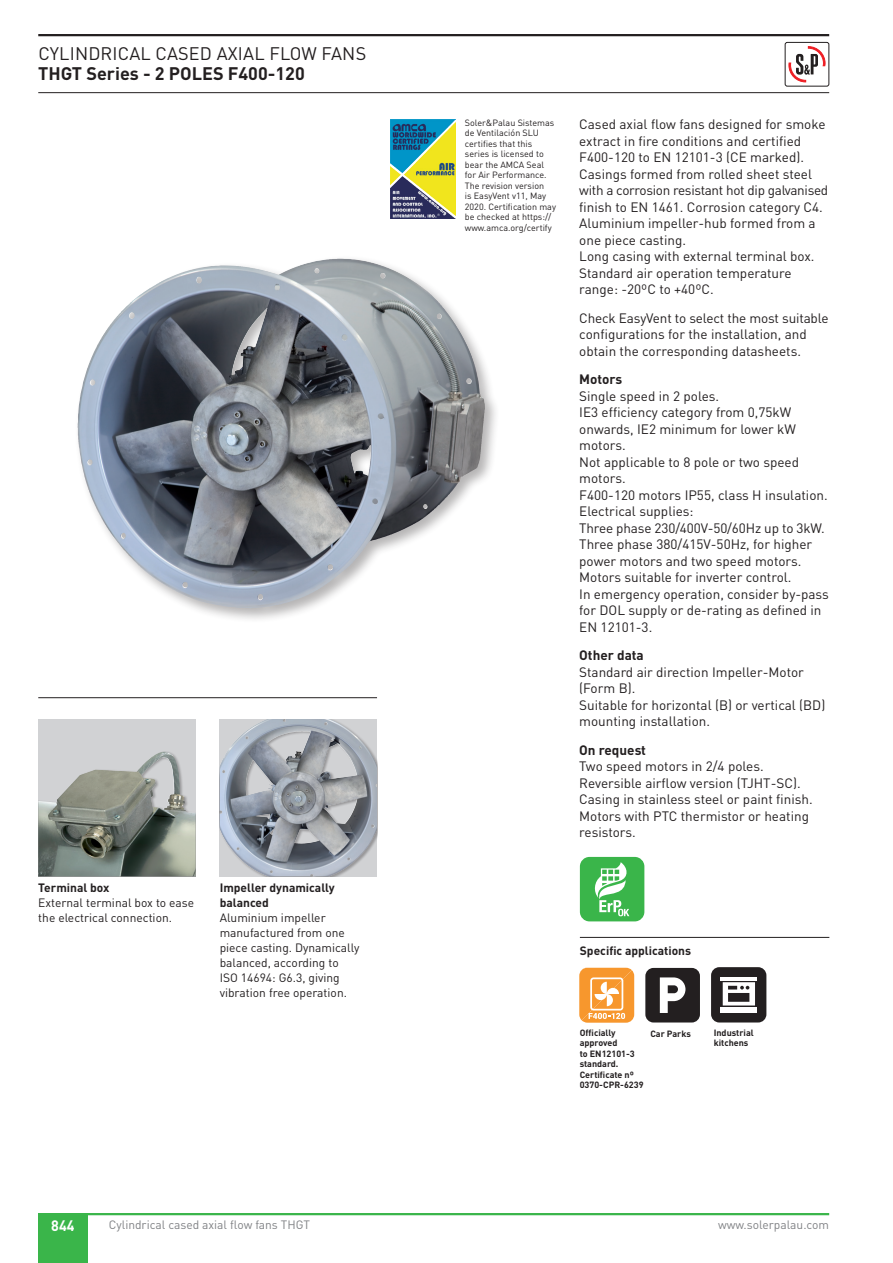
<style>
.page{position:relative;width:893px;height:1263px;background:#fff}
.page>*{position:absolute;margin:0;border:0;box-sizing:border-box;transform-origin:0 0}
.t1{font:18px "DIN Pro";letter-spacing:.01em;color:#231f20}
.t2{font:700 18px "DIN Pro";color:#231f20}
.t3{font:700 15px "DIN Pro";color:#fff;scale:.95 1}
.t4{font:13.5px/16.5px "DIN Pro";color:#231f20}
.t5{font:700 13.5px "DIN Pro";color:#231f20}
.t6{font:12px/15px "DIN Pro";color:#231f20}
.t7{font:700 12px/15px "DIN Pro";color:#231f20}
.t8{font:12px "DIN Pro";color:#808285}
.t9{font:9px/10.5px "DIN Pro";color:#231f20}
.t10{font:700 9px/10.5px "DIN Pro";color:#231f20}
</style>
<div class="page">
<hr style="left:38px;top:34px;width:791px;height:2px;background:#231f20">
<hr style="left:38px;top:92px;width:791px;height:1px;background:#231f20">
<svg style="left:788px;top:47px;width:38px;height:36px"></svg>
<div style="left:785px;top:42px;width:44px;height:44px;border:1px solid #231f20;border-radius:2px"></div>
<hr style="left:38px;top:1213px;width:791px;height:2px;background:#3ab54a">
<div style="left:38px;top:1214px;width:49px;height:49px;background:#3ab54a"></div>
<hr style="left:38px;top:697px;width:339px;height:1px;background:#231f20">
<div style="left:220px;top:719px;width:157px;height:157px;background:#231f20;opacity:.33"></div>
<img style="left:228px;top:719px;width:58px;height:32px">
<div style="left:38px;top:719px;width:158px;height:157px;background:#d1d2d4"></div>
<img style="left:38px;top:752px;width:158px;height:124px">
<hr style="left:580px;top:937px;width:249px;height:1px;background:#231f20">
<svg style="left:579px;top:968px;width:55px;height:55px;background:#f8ad59"></svg>
<div style="left:645px;top:968px;width:55px;height:54px;background:#231f20;border-radius:8px"></div>
<svg style="left:660px;top:977px;width:25px;height:36px"></svg>
<div style="left:580px;top:857px;width:64px;height:64px;background:#3ab54a;border-radius:10px"></div>
<svg style="left:594px;top:862px;width:35px;height:54px"></svg>
<div style="left:711px;top:967px;width:55px;height:55px;background:#231f20;border-radius:8px"></div>
<hr style="left:721px;top:977px;width:36px;height:3px;background:#fff">
<svg style="left:723px;top:982px;width:32px;height:23px"></svg>
<div style="left:721px;top:1007px;width:36px;height:6px;background:#fff"></div>
<img style="left:391px;top:119px;width:64px;height:100px">
<div style="left:74px;top:255px;width:426px;height:368px;background:#231f20;opacity:.33"></div>
<img style="left:147px;top:259px;width:190px;height:31px">
<h1 class="t1" style="left:38px;top:42px;width:329px">CYLINDRICAL CASED AXIAL FLOW FANS</h1>
<h1 class="t2" style="left:38px;top:61px;width:268px">THGT Series - 2 POLES F400-120</h1>
<p class="t7" style="left:38px;top:880px;width:73px">Terminal box</p>
<p class="t6" style="left:38px;top:895px;width:157px">External terminal box to ease the electrical connection.</p>
<p class="t7" style="left:220px;top:880px;width:116px">Impeller dynamically balanced</p>
<p class="t6" style="left:220px;top:910px;width:141px">Aluminium impeller manufactured from one piece casting. Dynamically balanced, according to<br>ISO 14694: G6.3, giving vibration free operation.</p>
<p class="t3" style="left:51px;top:1215px;width:26px">844</p>
<p class="t8" style="left:109px;top:1216px;width:203px">Cylindrical cased axial flow fans THGT</p>
<p class="t9" style="left:465px;top:117px;width:93px">Soler&amp;Palau Sistemas de Ventilación SLU certifies that this series is licensed to bear the AMCA Seal for Air Performance.<br>The revision version<br>is EasyVent v11, May<br>2020. Certification may be checked at https:// www.amca.org/certify</p>
<p class="t4" style="left:579px;top:116px;width:251px">Cased axial flow fans designed for smoke extract in fire conditions and certified F400-120 to EN 12101-3 (CE marked).<br>Casings formed from rolled sheet steel with a corrosion resistant hot dip galvanised finish to EN 1461. Corrosion category C4.<br>Aluminium impeller-hub formed from a one piece casting.<br>Long casing with external terminal box.<br>Standard air operation temperature range: -20ºC to +40ºC.</p>
<p class="t4" style="left:579px;top:309px;width:251px">Check EasyVent to select the most suitable configurations for the installation, and obtain the corresponding datasheets.</p>
<p class="t5" style="left:579px;top:370px;width:45px">Motors</p>
<p class="t4" style="left:579px;top:387px;width:251px">Single speed in 2 poles.<br>IE3 efficiency category from 0,75kW onwards, IE2 minimum for lower kW motors.<br>Not applicable to 8 pole or two speed motors.<br>F400-120 motors IP55, class H insulation.<br>Electrical supplies:<br>Three phase 230/400V-50/60Hz up to 3kW.<br>Three phase 380/415V-50Hz, for higher power motors and two speed motors.<br>Motors suitable for inverter control.<br>In emergency operation, consider by-pass for DOL supply or de-rating as defined in<br>EN 12101-3.</p>
<p class="t5" style="left:579px;top:646px;width:66px">Other data</p>
<p class="t4" style="left:579px;top:663px;width:248px">Standard air direction Impeller-Motor (Form B).<br>Suitable for horizontal (B) or vertical (BD) mounting installation.</p>
<p class="t5" style="left:579px;top:741px;width:68px">On request</p>
<p class="t4" style="left:579px;top:758px;width:235px">Two speed motors in 2/4 poles.<br>Reversible airflow version (TJHT-SC).<br>Casing in stainless steel or paint finish.<br>Motors with PTC thermistor or heating resistors.</p>
<p class="t7" style="left:580px;top:942px;width:113px">Specific applications</p>
<p class="t10" style="left:580px;top:1027px;width:65px">Officially approved<br>to EN12101-3 standard.<br>Certificate nº<br>0370-CPR-6239</p>
<p class="t10" style="left:650px;top:1028px;width:42px">Car Parks</p>
<p class="t10" style="left:714px;top:1027px;width:41px">Industrial kitchens</p>
<p class="t8" style="left:718px;top:1216px;width:112px">www.solerpalau.com</p>
</div>
